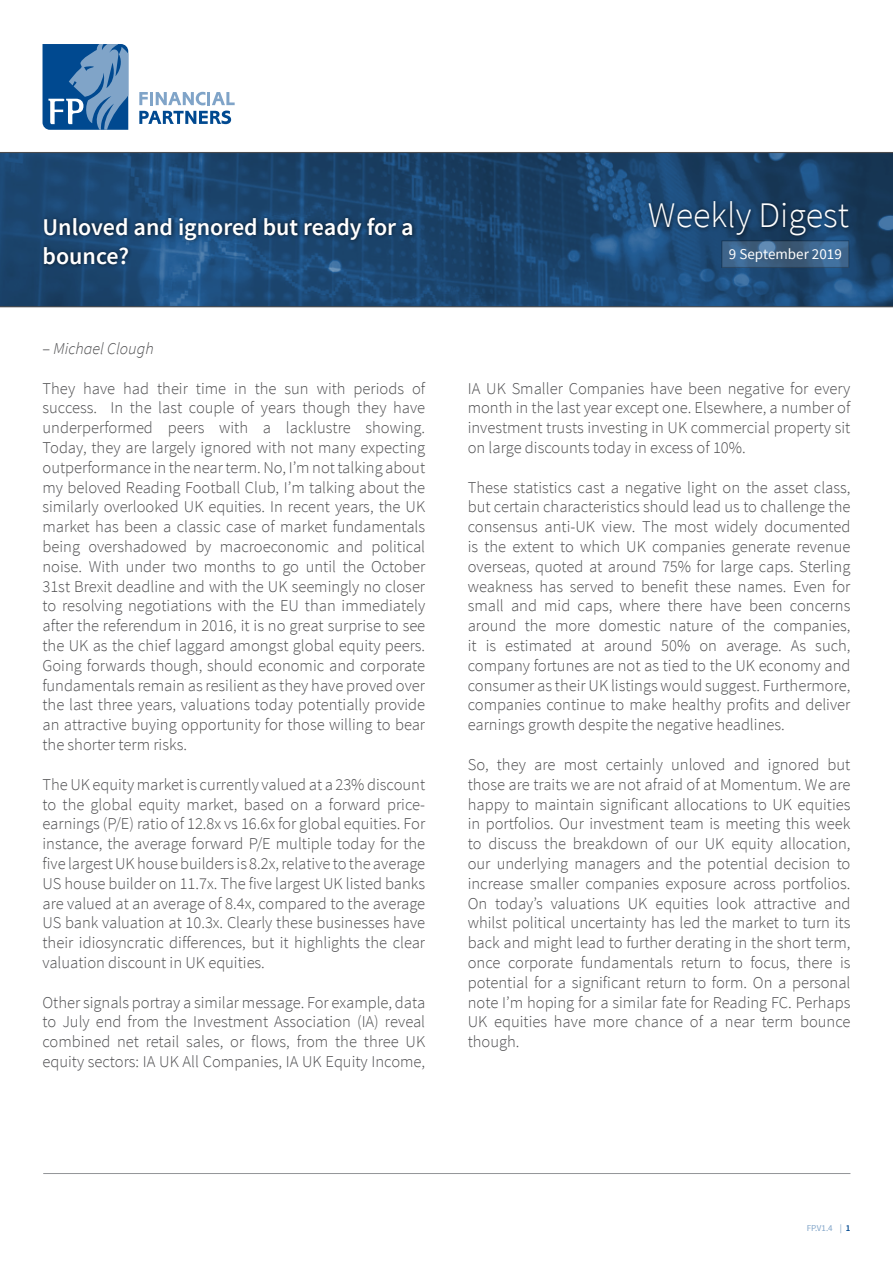
<style>
.page{position:relative;width:893px;height:1263px;background:#fff}
.page>*{position:absolute;margin:0;border:0;box-sizing:border-box;transform-origin:0 0}
.t1{font:300 36px "Source Sans Pro";color:#fff}
.t2{font:600 24px/28.8px "Source Sans Pro";color:#fff}
.t3{font:300 16.5px/19.8px "Source Sans Pro";color:#4d4d4f;text-align:justify}
.t4{font:italic 300 16.5px "Source Sans Pro";color:#4d4d4f}
.t5{font:15px "Source Sans Pro";color:#fff}
.t6{font:9px "Source Sans Pro";color:#80a4c8}
.s1{font-style:normal;font-size:16.2px}
.s2{font-weight:600;color:#004990}
</style>
<div class="page">
<svg style="left:0;top:153px;width:893px;height:153px;background:#1c4670"></svg>
<hr style="left:0;top:306px;width:893px;height:1px;background:#4d4d4f">
<hr style="left:0;top:152px;width:893px;height:1px;background:#4d4d4f">
<svg style="left:139px;top:92px;width:96px;height:13px"></svg>
<svg style="left:139px;top:111px;width:92px;height:13px"></svg>
<svg style="left:43px;top:44px;width:85px;height:86px;background:#3e75ab"></svg>
<hr style="left:43px;top:1173px;width:807px;height:1px;background:#939598">
<div style="left:645px;top:197px;width:208px;height:43px;background:#000;opacity:.75"></div>
<svg style="left:724px;top:243px;width:123px;height:23px;background:#3f658a"></svg>
<div style="left:40px;top:214px;width:377px;height:54px;background:#000;opacity:.75"></div>
<h2 class="t2" style="left:43px;top:213px;width:373px">Unloved and ignored but ready for a bounce?</h2>
<p class="t4" style="left:43px;top:338px;width:113px"><span class="s1">–</span> Michael Clough</p>
<p class="t3" style="left:43px;top:378px;width:384px">They have had their time in the sun with periods of success. In the last couple of years though they have underperformed peers with a lacklustre showing.<br>Today, they are largely ignored with not many expecting outperformance in the near term. No, I’m not talking about my beloved Reading Football Club, I’m talking about the similarly overlooked UK equities. In recent years, the UK market has been a classic case of market fundamentals being overshadowed by macroeconomic and political noise. With under two months to go until the October 31st Brexit deadline and with the UK seemingly no closer to resolving negotiations with the EU than immediately after the referendum in 2016, it is no great surprise to see the UK as the chief laggard amongst global equity peers.<br>Going forwards though, should economic and corporate fundamentals remain as resilient as they have proved over the last three years, valuations today potentially provide an attractive buying opportunity for those willing to bear the shorter term risks.</p>
<p class="t3" style="left:43px;top:774px;width:384px">The UK equity market is currently valued at a 23% discount to the global equity market, based on a forward price&shy;earnings (P/E) ratio of 12.8x vs 16.6x for global equities. For instance, the average forward P/E multiple today for the five largest UK house builders is 8.2x, relative to the average US house builder on 11.7x. The five largest UK listed banks are valued at an average of 8.4x, compared to the average US bank valuation at 10.3x. Clearly these businesses have their idiosyncratic differences, but it highlights the clear valuation discount in UK equities.</p>
<p class="t3" style="left:43px;top:992px;width:384px">Other signals portray a similar message. For example, data to July end from the Investment Association (IA) reveal combined net retail sales, or flows, from the three UK equity sectors: IA UK All Companies, IA UK Equity Income,</p>
<h1 class="t1" style="left:648px;top:194px;width:202px">Weekly Digest</h1>
<p class="t5" style="left:729px;top:245px;width:114px">9 September 2019</p>
<p class="t3" style="left:468px;top:378px;width:384px">IA UK Smaller Companies have been negative for every month in the last year except one. Elsewhere, a number of investment trusts investing in UK commercial property sit on large discounts today in excess of 10%.</p>
<p class="t3" style="left:468px;top:477px;width:384px">These statistics cast a negative light on the asset class, but certain characteristics should lead us to challenge the consensus anti-UK view. The most widely documented is the extent to which UK companies generate revenue overseas, quoted at around 75% for large caps. Sterling weakness has served to benefit these names. Even for small and mid caps, where there have been concerns around the more domestic nature of the companies, it is estimated at around 50% on average. As such, company fortunes are not as tied to the UK economy and consumer as their UK listings would suggest. Furthermore, companies continue to make healthy profits and deliver earnings growth despite the negative headlines.</p>
<p class="t3" style="left:468px;top:755px;width:384px">So, they are most certainly unloved and ignored but those are traits we are not afraid of at Momentum. We are happy to maintain significant allocations to UK equities in portfolios. Our investment team is meeting this week to discuss the breakdown of our UK equity allocation, our underlying managers and the potential decision to increase smaller companies exposure across portfolios.<br>On today’s valuations UK equities look attractive and whilst political uncertainty has led the market to turn its back and might lead to further derating in the short term, once corporate fundamentals return to focus, there is potential for a significant return to form. On a personal note I’m hoping for a similar fate for Reading FC. Perhaps UK equities have more chance of a near term bounce though.</p>
<p class="t6" style="left:807px;top:1223px;width:45px">FP.V1.4 | <span class="s2">1</span></p>
</div>
